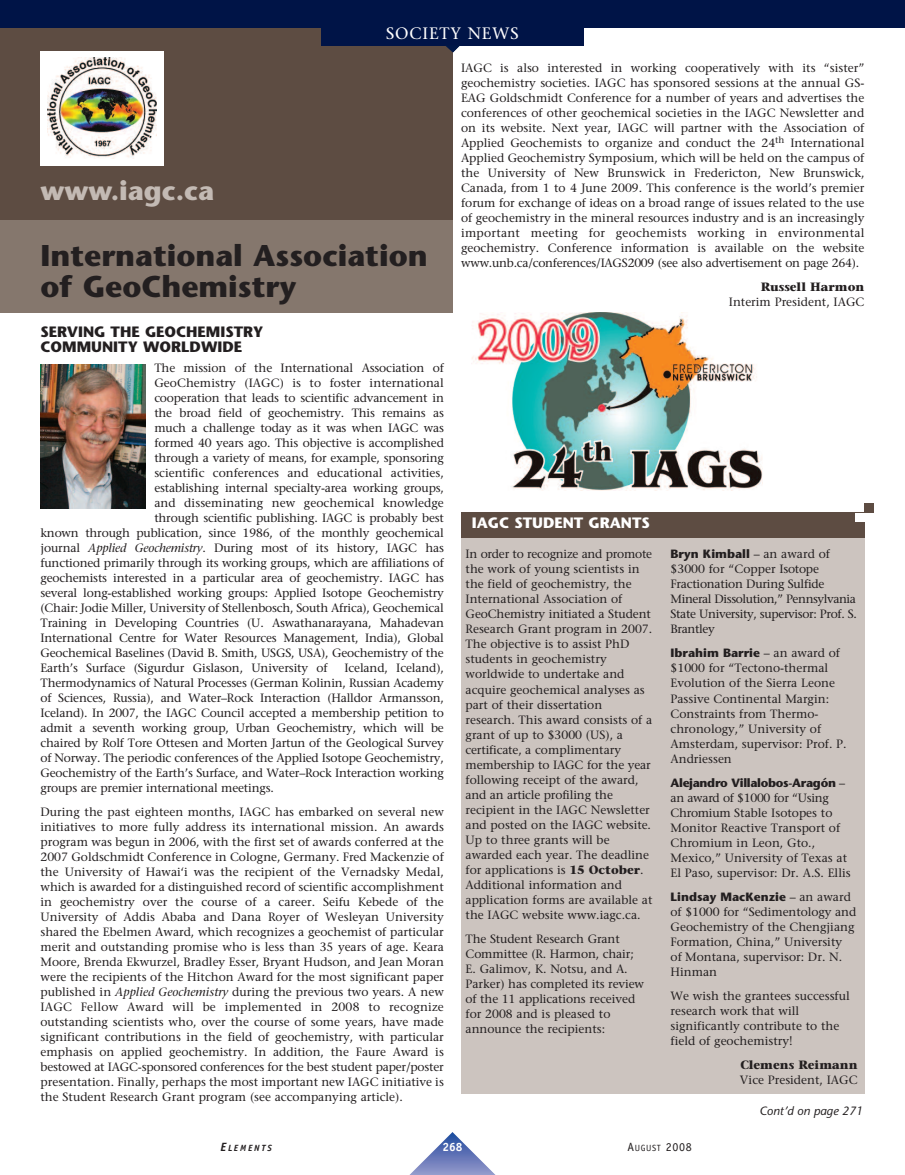
<style>
.page{position:relative;width:905px;height:1175px;background:#fff}
.page>*{position:absolute;margin:0;border:0;box-sizing:border-box;transform-origin:0 0}
.t1{font:700 30px/31.5px "Stone Sans";color:#231f20}
.t2{font:700 27px "Stone Sans";color:#c3bab4}
.t3{font:16.5px "Stone Serif";letter-spacing:.05em;color:#fff}
.t4{font:700 15px/15.8px "Stone Sans";color:#231f20}
.t5{font:700 15px "Stone Sans";color:#fff}
.t6{font:12px/15px "Stone Serif";letter-spacing:-.01em;color:#231f20}
.t7{font:12px/15px "Stone Serif";letter-spacing:-.03em;color:#231f20}
.t8{font:700 12px "Stone Sans";color:#231f20}
.t9{font:700 12px "Stone Sans";letter-spacing:-.025em;color:#231f20}
.t10{font:700 12px "Stone Serif";color:#231f20}
.t11{font:italic 12px "Stone Sans";color:#231f20}
.t12{font:12px "Officina Sans";color:#231f20}
.t13{font:700 12px "Officina Sans";color:#fff}
.t14{font:italic 700 9px "Officina Sans";letter-spacing:.2em;color:#231f20}
.s1{font-style:italic}
.s2{font-weight:700}
.s3{font-family:"Stone Serif";font-weight:400}
.s4{font-size:12px}
.s5{font-size:9px}
</style>
<div class="page">
<img style="left:471px;top:312px;width:291px;height:178px">
<svg style="left:410px;top:1132px;width:85px;height:42px"></svg>
<div style="left:0;top:0;width:452px;height:271px;background:#5d4c42"></div>
<div style="left:0;top:220px;width:452px;height:92px;background:#85776d"></div>
<div style="left:40px;top:51px;width:124px;height:115px;background:#fff"></div>
<img style="left:48px;top:58px;width:109px;height:100px">
<div style="left:0;top:0;width:904px;height:27px;background:#001447"></div>
<div style="left:321px;top:0;width:263px;height:45px;background:#001447"></div>
<svg style="left:444px;top:45px;width:16px;height:7px"></svg>
<div style="left:461px;top:532px;width:403px;height:561px;background:#ccc4bf"></div>
<div style="left:461px;top:512px;width:403px;height:26px;background:#5d4c42"></div>
<div style="left:855px;top:512px;width:9px;height:9px;background:#fff"></div>
<div style="left:864px;top:503px;width:9px;height:9px;background:#5d4c42"></div>
<img style="left:40px;top:364px;width:105px;height:145px">
<h3 class="t3" style="left:386px;top:27px;width:134px">SOCIETY NEWS</h3>
<h2 class="t2" style="left:40px;top:180px;width:175px">www.iagc.ca</h2>
<h1 class="t1" style="left:40px;top:242px;width:388px">International Association of GeoChemistry</h1>
<p class="t4" style="left:40px;top:325px;width:224px">SERVING THE GEOCHEMISTRY<br>COMMUNITY WORLDWIDE</p>
<p class="t6" style="left:154px;top:361px;width:291px">The mission of the International Association of</p>
<p class="t6" style="left:154px;top:376px;width:291px">GeoChemistry (IAGC) is to foster international</p>
<p class="t6" style="left:154px;top:391px;width:291px">cooperation that leads to scientific advancement in</p>
<p class="t6" style="left:154px;top:406px;width:291px">the broad field of geochemistry. This remains as</p>
<p class="t6" style="left:154px;top:421px;width:291px">much a challenge today as it was when IAGC was</p>
<p class="t6" style="left:154px;top:436px;width:291px">formed 40 years ago. This objective is accomplished</p>
<p class="t6" style="left:154px;top:451px;width:291px">through a variety of means, for example, sponsoring</p>
<p class="t6" style="left:154px;top:466px;width:291px">scientific conferences and educational activities,</p>
<p class="t6" style="left:154px;top:481px;width:291px">establishing internal specialty-area working groups,</p>
<p class="t6" style="left:154px;top:496px;width:291px">and disseminating new geochemical knowledge</p>
<p class="t6" style="left:154px;top:511px;width:291px">through scientific publishing. IAGC is probably best</p>
<p class="t6" style="left:41px;top:526px;width:405px">known through publication, since 1986, of the monthly geochemical</p>
<p class="t6" style="left:40px;top:541px;width:405px">journal <span class="s1">Applied Geochemistry</span>. During most of its history, IAGC has</p>
<p class="t6" style="left:40px;top:556px;width:405px">functioned primarily through its working groups, which are affiliations of</p>
<p class="t6" style="left:40px;top:571px;width:405px">geochemists interested in a particular area of geochemistry. IAGC has</p>
<p class="t6" style="left:40px;top:586px;width:405px">several long-established working groups: Applied Isotope Geochemistry</p>
<p class="t6" style="left:40px;top:601px;width:405px">(Chair: Jodie Miller, University of Stellenbosch, South Africa), Geochemical</p>
<p class="t6" style="left:40px;top:616px;width:405px">Training in Developing Countries (U. Aswathanarayana, Mahadevan</p>
<p class="t6" style="left:40px;top:631px;width:405px">International Centre for Water Resources Management, India), Global</p>
<p class="t6" style="left:40px;top:646px;width:405px">Geochemical Baselines (David B. Smith, USGS, USA), Geochemistry of the</p>
<p class="t6" style="left:40px;top:661px;width:289px">Earth’s Surface (Sigurdur Gislason, University of</p>
<p class="t6" style="left:40px;top:661px;width:405px;text-align:justify;text-indent:304px">Iceland, Iceland), Thermodynamics of Natural Processes (German Kolinin, Russian Academy of Sciences, Russia), and Water–Rock Interaction (Halldor Armansson, Iceland). In 2007, the IAGC Council accepted a membership petition to admit a seventh working group, Urban Geochemistry, which will be chaired by Rolf Tore Ottesen and Morten Jartun of the Geological Survey of Norway. The periodic conferences of the Applied Isotope Geochemistry, Geochemistry of the Earth’s Surface, and Water–Rock Interaction working groups are premier international meetings.</p>
<p class="t6" style="left:40px;top:805px;width:405px;text-align:justify">During the past eighteen months, IAGC has embarked on several new initiatives to more fully address its international mission. An awards program was begun in 2006, with the first set of awards conferred at the 2007 Goldschmidt Conference in Cologne, Germany. Fred Mackenzie of the University of Hawai‘i was the recipient of the Vernadsky Medal, which is awarded for a distinguished record of scientific accomplishment in geochemistry over the course of a career. Seifu Kebede of the University of Addis Ababa and Dana Royer of Wesleyan University shared the Ebelmen Award, which recognizes a geochemist of particular merit and outstanding promise who is less than 35 years of age. Keara Moore, Brenda Ekwurzel, Bradley Esser, Bryant Hudson, and Jean Moran were the recipients of the Hitchon Award for the most significant paper published in <span class="s1">Applied Geochemistry</span> during the previous two years. A new IAGC Fellow Award will be implemented in 2008 to recognize outstanding scientists who, over the course of some years, have made significant contributions in the field of geochemistry, with particular emphasis on applied geochemistry. In addition, the Faure Award is bestowed at IAGC-sponsored conferences for the best student paper/poster presentation. Finally, perhaps the most important new IAGC initiative is the Student Research Grant program (see accompanying article).</p>
<p class="t6" style="left:461px;top:61px;width:405px;text-align:justify">IAGC is also interested in working cooperatively with its “sister” geochemistry societies. IAGC has sponsored sessions at the annual GS-EAG Goldschmidt Conference for a number of years and advertises the conferences of other geochemical societies in the IAGC Newsletter and on its website. Next year, IAGC will partner with the Association of Applied Geochemists to organize and conduct the 24<sup>th</sup> International Applied Geochemistry Symposium, which will be held on the campus of the University of New Brunswick in Fredericton, New Brunswick, Canada, from 1 to 4 June 2009. This conference is the world’s premier forum for exchange of ideas on a broad range of issues related to the use of geochemistry in the mineral resources industry and is an increasingly important meeting for geochemists working in environmental geochemistry. Conference information is available on the website www.unb.ca/conferences/IAGS2009 (see also advertisement on page 264).</p>
<p class="t10" style="left:760px;top:282px;width:105px">Russell Harmon</p>
<p class="t6" style="left:728px;top:295px;width:137px">Interim President, IAGC</p>
<p class="t5" style="left:472px;top:517px;width:180px">IAGC STUDENT GRANTS</p>
<p class="t6" style="left:465px;top:548px;width:188px">In order to recognize and promote the work of young scientists in the field of geochemistry, the<br>International Association of<br>GeoChemistry initiated a Student<br>Research Grant program in 2007.<br>The objective is to assist PhD students in geochemistry worldwide to undertake and acquire geochemical analyses as part of their dissertation research. This award consists of a grant of up to $3000 (US), a certificate, a complimentary membership to IAGC for the year following receipt of the award, and an article profiling the recipient in the IAGC Newsletter and posted on the IAGC website.<br>Up to three grants will be awarded each year. The deadline for applications is <span class="s2">15 October</span>.<br>Additional information and application forms are available at the IAGC website www.iagc.ca.</p>
<p class="t6" style="left:465px;top:932px;width:180px">The Student Research Grant<br>Committee (R. Harmon, chair;<br>E. Galimov, K. Notsu, and A.<br>Parker) has completed its review of the 11 applications received for 2008 and is pleased to announce the recipients:</p>
<p class="t8" style="left:670px;top:549px;width:161px">Bryn Kimball <span class="s3">– an award of</span></p>
<p class="t7" style="left:670px;top:563px;width:188px">$3000 for “Copper Isotope<br>Fractionation During Sulfide<br>Mineral Dissolution,” Pennsylvania<br>State University, supervisor: Prof. S.<br>Brantley</p>
<p class="t8" style="left:670px;top:648px;width:171px">Ibrahim Barrie <span class="s3">– an award of</span></p>
<p class="t6" style="left:670px;top:662px;width:178px">$1000 for “Tectono-thermal<br>Evolution of the Sierra Leone<br>Passive Continental Margin:<br>Constraints from Thermo&shy;chronology,” University of<br>Amsterdam, supervisor: Prof. P.<br>Andriessen</p>
<p class="t9" style="left:670px;top:777px;width:176px">Alejandro Villalobos-Aragón <span class="s3">–</span></p>
<p class="t6" style="left:670px;top:791px;width:182px">an award of $1000 for “Using<br>Chromium Stable Isotopes to<br>Monitor Reactive Transport of<br>Chromium in Leon, Gto.,<br>Mexico,” University of Texas at<br>El Paso, supervisor: Dr. A.S. Ellis</p>
<p class="t8" style="left:670px;top:891px;width:182px">Lindsay MacKenzie <span class="s3">– an award</span></p>
<p class="t6" style="left:670px;top:905px;width:187px">of $1000 for “Sedimentology and<br>Geochemistry of the Chengjiang<br>Formation, China,” University<br>of Montana, supervisor: Dr. N.<br>Hinman</p>
<p class="t6" style="left:670px;top:989px;width:181px">We wish the grantees successful research work that will significantly contribute to the field of geochemistry!</p>
<p class="t10" style="left:740px;top:1059px;width:119px">Clemens Reimann</p>
<p class="t6" style="left:740px;top:1073px;width:119px">Vice President, IAGC</p>
<p class="t11" style="left:759px;top:1106px;width:105px">Cont’d on page 271</p>
<p class="t14" style="left:220px;top:1144px;width:53px"><span class="s4">E</span>LEMENTS</p>
<p class="t12" style="left:627px;top:1142px;width:66px">A<span class="s5">UGUST</span> 2008</p>
<p class="t13" style="left:442px;top:1142px;width:22px">268</p>
</div>
